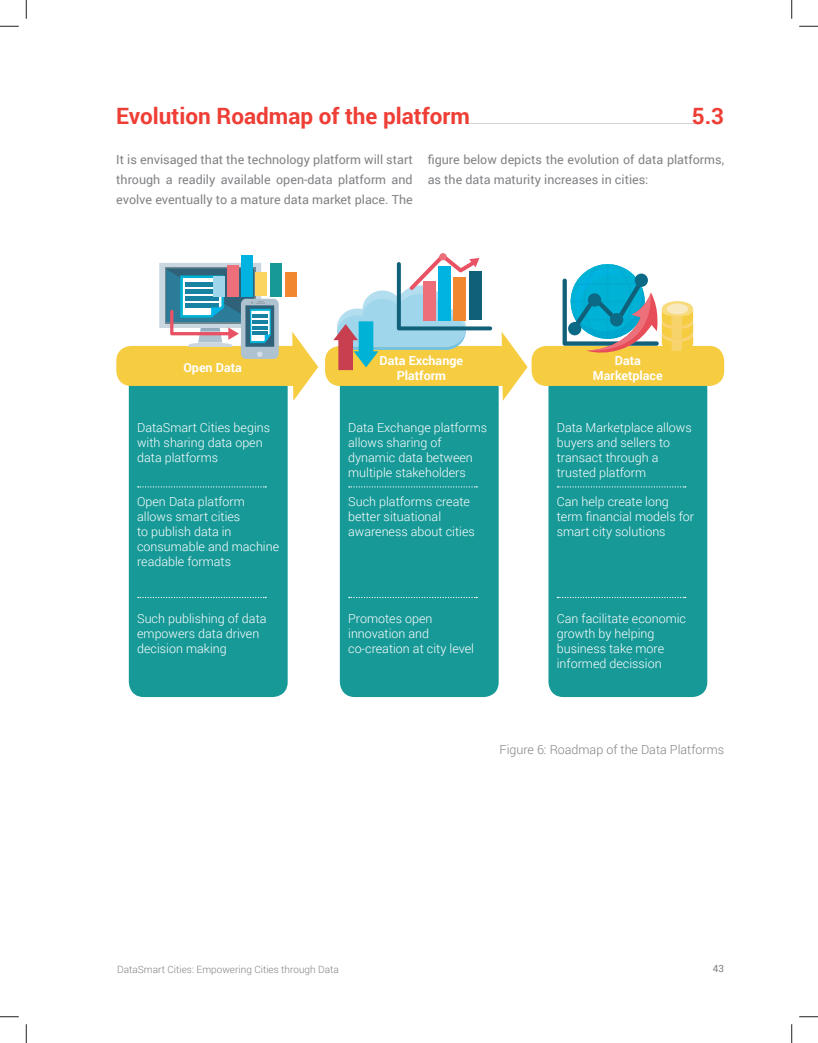
<style>
.page{position:relative;width:818px;height:1043px;background:#fff}
.page>*{position:absolute;margin:0;border:0;box-sizing:border-box;transform-origin:0 0}
.t1{font:700 22.5px "Roboto";color:#ee3e35}
.t2{font:300 12.5px/15px "Roboto";color:#fff}
.t3{font:12.5px/20px "Roboto";color:#808285;text-align:justify}
.t4{font:700 12.5px/15px "Roboto";color:#fff;text-align:center}
.t5{font:300 12.5px "Roboto";color:#808285}
.t6{font:300 10px "Roboto";color:#808285}
.t7{font:10px "Roboto";color:#808285}
</style>
<div class="page">
<div style="left:129px;top:372px;width:159px;height:325px;background:#179997;border-radius:15px"></div>
<div style="left:340px;top:372px;width:158px;height:325px;background:#179997;border-radius:15px"></div>
<div style="left:548px;top:372px;width:159px;height:325px;background:#179997;border-radius:15px"></div>
<div style="left:116px;top:346px;width:193px;height:40px;background:#f6cc41;border-radius:15px"></div>
<div style="left:325px;top:346px;width:192px;height:40px;background:#f6cc41;border-radius:15px"></div>
<div style="left:531px;top:346px;width:193px;height:40px;background:#f6cc41;border-radius:15px"></div>
<svg style="left:333px;top:254px;width:159px;height:116px"></svg>
<div style="left:159px;top:263px;width:102px;height:65px;background:#cbd7e0"></div>
<div style="left:165px;top:267px;width:91px;height:56px;background:#708992"></div>
<svg style="left:166px;top:268px;width:113px;height:91px"></svg>
<div style="left:213px;top:276px;width:12px;height:20px;background:#9fd6ec"></div>
<div style="left:227px;top:265px;width:12px;height:31px;background:#ed6f79"></div>
<div style="left:241px;top:255px;width:12px;height:41px;background:#00b3e0"></div>
<div style="left:255px;top:273px;width:12px;height:23px;background:#fad45e"></div>
<div style="left:270px;top:263px;width:12px;height:33px;background:#179997"></div>
<div style="left:284px;top:272px;width:12px;height:24px;background:#f1882f"></div>
<svg style="left:562px;top:264px;width:131px;height:89px"></svg>
<svg style="left:292px;top:332px;width:26px;height:69px"></svg>
<svg style="left:501px;top:332px;width:26px;height:69px"></svg>
<svg style="left:138px;top:486px;width:128px;height:1px"></svg>
<svg style="left:349px;top:486px;width:128px;height:1px"></svg>
<svg style="left:557px;top:486px;width:128px;height:1px"></svg>
<svg style="left:138px;top:597px;width:128px;height:1px"></svg>
<svg style="left:349px;top:597px;width:128px;height:1px"></svg>
<svg style="left:557px;top:597px;width:128px;height:1px"></svg>
<hr style="left:468px;top:123px;width:230px;height:1px;background:#231f20">
<svg style="left:0;top:25px;width:19px;height:2px"></svg>
<svg style="left:799px;top:25px;width:19px;height:2px"></svg>
<svg style="left:0;top:1016px;width:19px;height:1px"></svg>
<svg style="left:799px;top:1016px;width:19px;height:1px"></svg>
<svg style="left:25px;top:0;width:2px;height:19px"></svg>
<svg style="left:25px;top:1024px;width:2px;height:18px"></svg>
<svg style="left:791px;top:0;width:1px;height:19px"></svg>
<svg style="left:791px;top:1024px;width:1px;height:18px"></svg>
<p class="t1" style="left:116px;top:100px;width:355px">Evolution Roadmap of the platform</p>
<p class="t1" style="left:691px;top:100px;width:34px">5.3</p>
<p class="t3" style="left:116px;top:149px;width:298px">It is envisaged that the technology platform will start through a readily available open-data platform and evolve eventually to a mature data market place. The</p>
<p class="t3" style="left:428px;top:149px;width:298px">figure below depicts the evolution of data platforms, as the data maturity increases in cities:</p>
<p class="t4" style="left:183px;top:360px;width:60px">Open Data</p>
<p class="t4" style="left:379px;top:352px;width:85px">Data Exchange<br>Platform</p>
<p class="t4" style="left:615px;top:352px;width:27px">Data</p>
<p class="t4" style="left:593px;top:367px;width:71px">Marketplace</p>
<p class="t2" style="left:137px;top:419px;width:134px">DataSmart Cities begins with sharing data open data platforms</p>
<p class="t2" style="left:348px;top:419px;width:141px">Data Exchange platforms allows sharing of dynamic data between multiple stakeholders</p>
<p class="t2" style="left:556px;top:419px;width:136px">Data Marketplace allows buyers and sellers to transact through a trusted platform</p>
<p class="t2" style="left:137px;top:493px;width:143px">Open Data platform allows smart cities<br>to publish data in consumable and machine readable formats</p>
<p class="t2" style="left:348px;top:493px;width:128px">Such platforms create better situational awareness about cities</p>
<p class="t2" style="left:556px;top:493px;width:139px">Can help create long term financial models for smart city solutions</p>
<p class="t2" style="left:137px;top:611px;width:131px">Such publishing of data empowers data driven decision making</p>
<p class="t2" style="left:348px;top:611px;width:127px">Promotes open innovation and co-creation at city level</p>
<p class="t2" style="left:556px;top:611px;width:131px">Can facilitate economic growth by helping business take more informed decission</p>
<p class="t5" style="left:499px;top:741px;width:226px">Figure 6: Roadmap of the Data Platforms</p>
<p class="t6" style="left:117px;top:962px;width:223px">DataSmart Cities: Empowering Cities through Data</p>
<p class="t7" style="left:712px;top:961px;width:13px">43</p>
</div>
